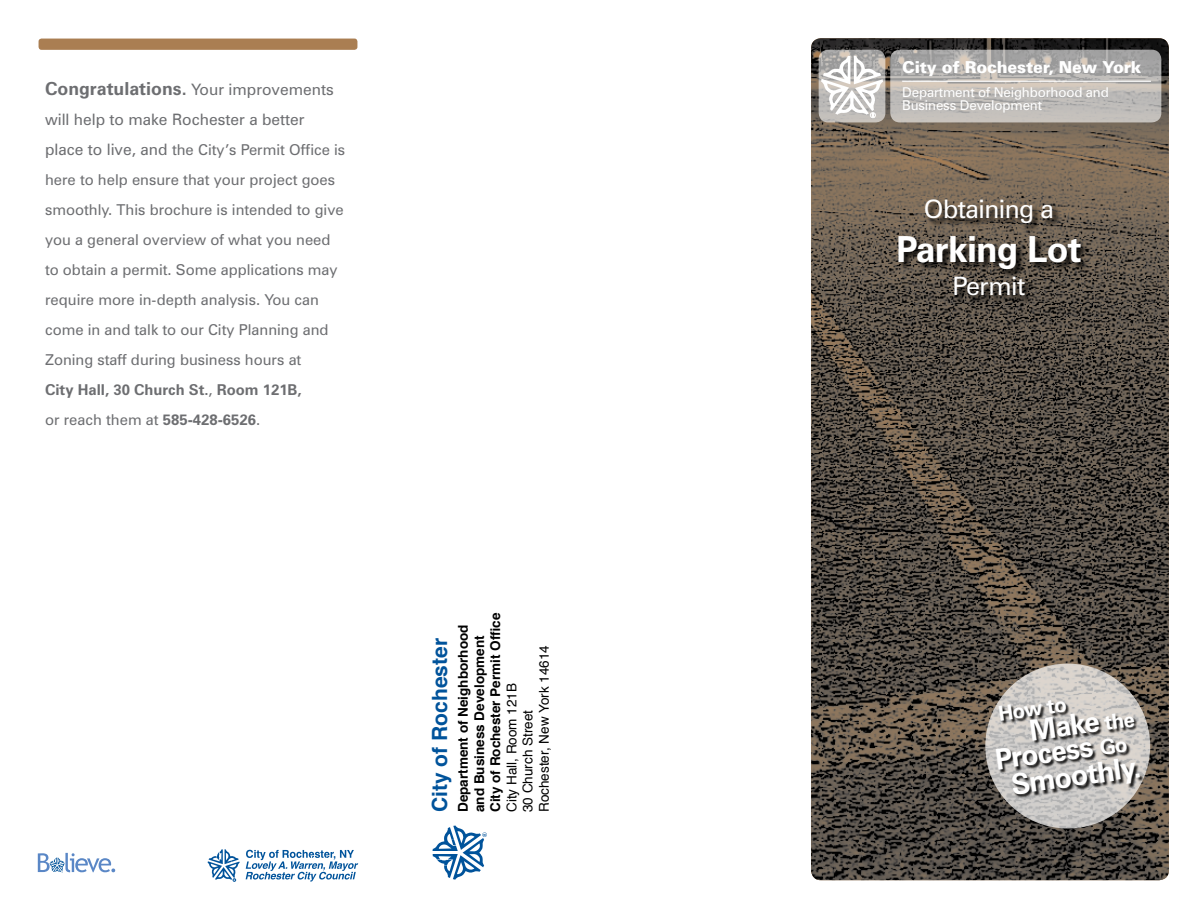
<style>
.page{position:relative;width:1188px;height:918px;background:#fff}
.page>*{position:absolute;margin:0;border:0;box-sizing:border-box;transform-origin:0 0}
.t1{font:700 36px "Zurich BT";letter-spacing:-.02em;color:#fff}
.t2{font:700 28.8px/23.7px "Zurich BT";color:#fff}
.t3{font:25.5px "Zurich BT";letter-spacing:-.02em;color:#fff}
.t4{font:700 21px "Helvetica";color:#00539b}
.t5{font:700 20.85px "Zurich BT";color:#fff}
.t6{font:700 18px "Zurich BT";color:#6d6e71}
.t7{font:900 16.5px "Zurich BT";letter-spacing:-.01em;color:#fff}
.t8{font:15.75px "Zurich BT";color:#6d6e71}
.t9{font:15px/30px "Zurich BT";color:#6d6e71}
.t10{font:700 13.5px/16.2px "Helvetica";color:#000}
.t11{font:13.5px/16.2px "Helvetica";color:#000}
.t12{font:13.5px/13.5px "Zurich BT";letter-spacing:-.01em;color:#fff}
.s1{font-weight:400;font-size:15.75px}
.s2{font-size:15.75px}
.s3{font-weight:700}
.s4{font-size:20.85px}
</style>
<div class="page">
<img style="left:811px;top:38px;width:358px;height:842px">
<div style="left:39px;top:39px;width:318px;height:11px;background:#aa7e52;border-radius:3px"></div>
<svg style="left:985px;top:664px;width:165px;height:164px;background:#cac7c4"></svg>
<div style="left:996px;top:700px;width:148px;height:98px;background:#000;opacity:.85"></div>
<div style="left:899px;top:200px;width:190px;height:105px;background:#000;opacity:.9"></div>
<svg style="left:432px;top:826px;width:55px;height:54px"></svg>
<svg style="left:819px;top:50px;width:66px;height:72px"></svg>
<svg style="left:821px;top:55px;width:62px;height:63px"></svg>
<svg style="left:890px;top:50px;width:271px;height:72px;background:#b7b4b1"></svg>
<svg style="left:208px;top:849px;width:32px;height:33px"></svg>
<svg style="left:246px;top:850px;width:112px;height:32px"></svg>
<svg style="left:38px;top:853px;width:77px;height:20px"></svg>
<p class="t6" style="left:45px;top:78px;width:290px">Congratulations. <span class="s1">Your improvements</span></p>
<p class="t8" style="left:45px;top:110px;width:261px">will help to make Rochester a better</p>
<p class="t9" style="left:45px;top:135px;width:302px"><span class="s2">place to live, and</span> the City’s Permit Office is here to help ensure that your project goes smoothly. This brochure is intended to give you a general overview of what you need to obtain a permit. Some applications may require more in-depth analysis. You can come in and talk to our City Planning and Zoning staff during business hours at<br><span class="s3">City Hall, 30 Church St.</span>, <span class="s3">Room 121B,<br></span>or reach them at <span class="s3">585-428-6526</span>.</p>
<p class="t10" style="left:455px;top:812px;width:201px;rotate:-90deg">Department of Neighborhood and Business Development<br>City of Rochester Permit Office</p>
<h3 class="t4" style="left:423px;top:812px;width:175px;rotate:-90deg">City of Rochester</h3>
<p class="t11" style="left:504px;top:812px;width:168px;rotate:-90deg">City Hall, Room 121B<br>30 Church Street<br>Rochester, New York 14614</p>
<p class="t7" style="left:902px;top:58px;width:241px">City of Rochester, New York</p>
<p class="t12" style="left:902px;top:85px;width:208px">Department of Neighborhood and<br>Business Development</p>
<h3 class="t3" style="left:924px;top:194px;width:131px">Obtaining a</h3>
<h1 class="t1" style="left:896px;top:227px;width:187px">Parking Lot</h1>
<h3 class="t3" style="left:953px;top:271px;width:74px">Permit</h3>
<h3 class="t5" style="left:997px;top:701px;width:71px;rotate:-8deg">How to</h3>
<h2 class="t2" style="left:990px;top:724px;width:145px;text-indent:38px;rotate:-8deg">Make <span class="s4">the<br></span>Process <span class="s4">Go</span></h2>
<h2 class="t2" style="left:1010px;top:773px;width:132px;rotate:-8deg">Smoothly.</h2>
</div>
